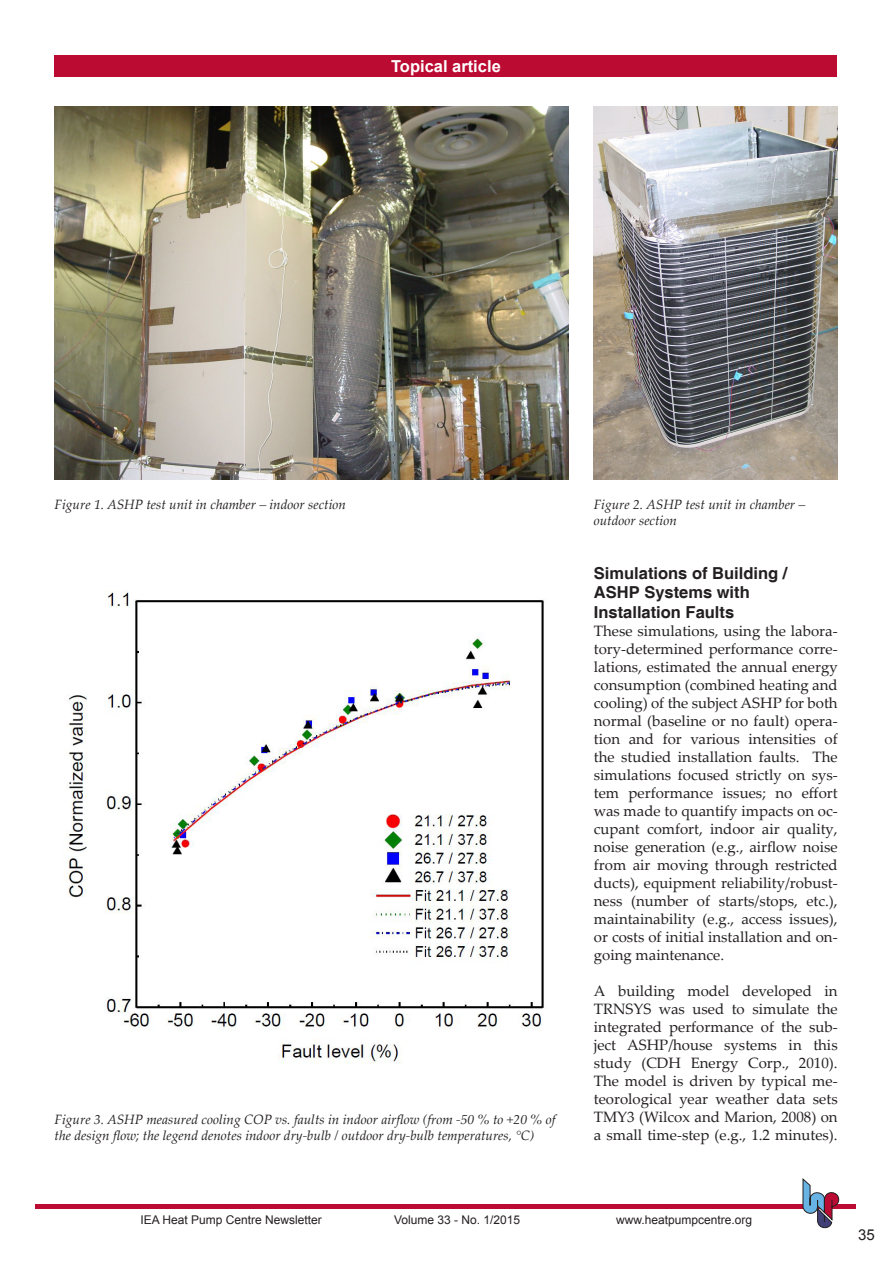
<style>
.page{position:relative;width:893px;height:1263px;background:#fff}
.page>*{position:absolute;margin:0;border:0;box-sizing:border-box;transform-origin:0 0}
.Mellanrubrik{font:700 16.5px/19.5px "Helvetica";color:#231f20}
.t1{font:700 16.5px "Arial";color:#fff}
.Bröd_ej_indrag{font:15px/18px "Palatino Linotype";color:#231f20;text-align:justify}
.t2{font:15px "Arial";color:#231f20}
.Figur___bildtext{font:italic 13.5px/16.2px "Palatino Linotype";color:#231f20}
.t3{font:12px "Arial";color:#231f20}
</style>
<div class="page">
<hr style="left:36px;top:1205px;width:820px;height:4px;background:#bc0b32">
<svg style="left:803px;top:1178px;width:36px;height:50px"></svg>
<div style="left:55px;top:55px;width:782px;height:22px;background:#bc0b32"></div>
<img style="left:55px;top:107px;width:513px;height:372px">
<img style="left:594px;top:107px;width:244px;height:372px">
<img style="left:66px;top:590px;width:478px;height:473px">
<p class="t1" style="left:391px;top:55px;width:111px">Topical article</p>
<p class="Figur___bildtext" style="left:55px;top:495px;width:293px">Figure 1. ASHP test unit in chamber – indoor section</p>
<p class="Figur___bildtext" style="left:594px;top:495px;width:213px">Figure 2. ASHP test unit in chamber – outdoor section</p>
<p class="Figur___bildtext" style="left:55px;top:1111px;width:503px">Figure 3. ASHP measured cooling COP vs. faults in indoor airflow (from -50 % to +20 % of the design flow; the legend denotes indoor dry-bulb / outdoor dry-bulb temperatures, °C)</p>
<p class="Mellanrubrik" style="left:594px;top:564px;width:195px">Simulations of Building /<br>ASHP Systems with<br>Installation Faults</p>
<p class="Bröd_ej_indrag" style="left:594px;top:621px;width:245px">These simulations, using the labora&shy;tory-determined performance corre&shy;lations, estimated the annual energy consumption (combined heating and cooling) of the subject ASHP for both normal (baseline or no fault) opera&shy;tion and for various intensities of the studied installation faults. The simulations focused strictly on sys&shy;tem performance issues; no effort was made to quantify impacts on oc&shy;cupant comfort, indoor air quality, noise generation (e.g., airflow noise from air moving through restricted ducts), equipment reliability/robust&shy;ness (number of starts/stops, etc.), maintainability (e.g., access issues), or costs of initial installation and on&shy;going maintenance.</p>
<p class="Bröd_ej_indrag" style="left:594px;top:981px;width:245px">A building model developed in TRNSYS was used to simulate the integrated performance of the sub&shy;ject ASHP/house systems in this study (CDH Energy Corp., 2010).<br>The model is driven by typical me&shy;teorological year weather data sets TMY3 (Wilcox and Marion, 2008) on a small time-step (e.g., 1.2 minutes).</p>
<p class="t3" style="left:140px;top:1212px;width:183px">IEA Heat Pump Centre Newsletter</p>
<p class="t3" style="left:394px;top:1212px;width:128px">Volume 33 - No. 1/2015</p>
<p class="t3" style="left:616px;top:1212px;width:138px">www.heatpumpcentre.org</p>
<p class="t2" style="left:858px;top:1225px;width:18px">35</p>
</div>
